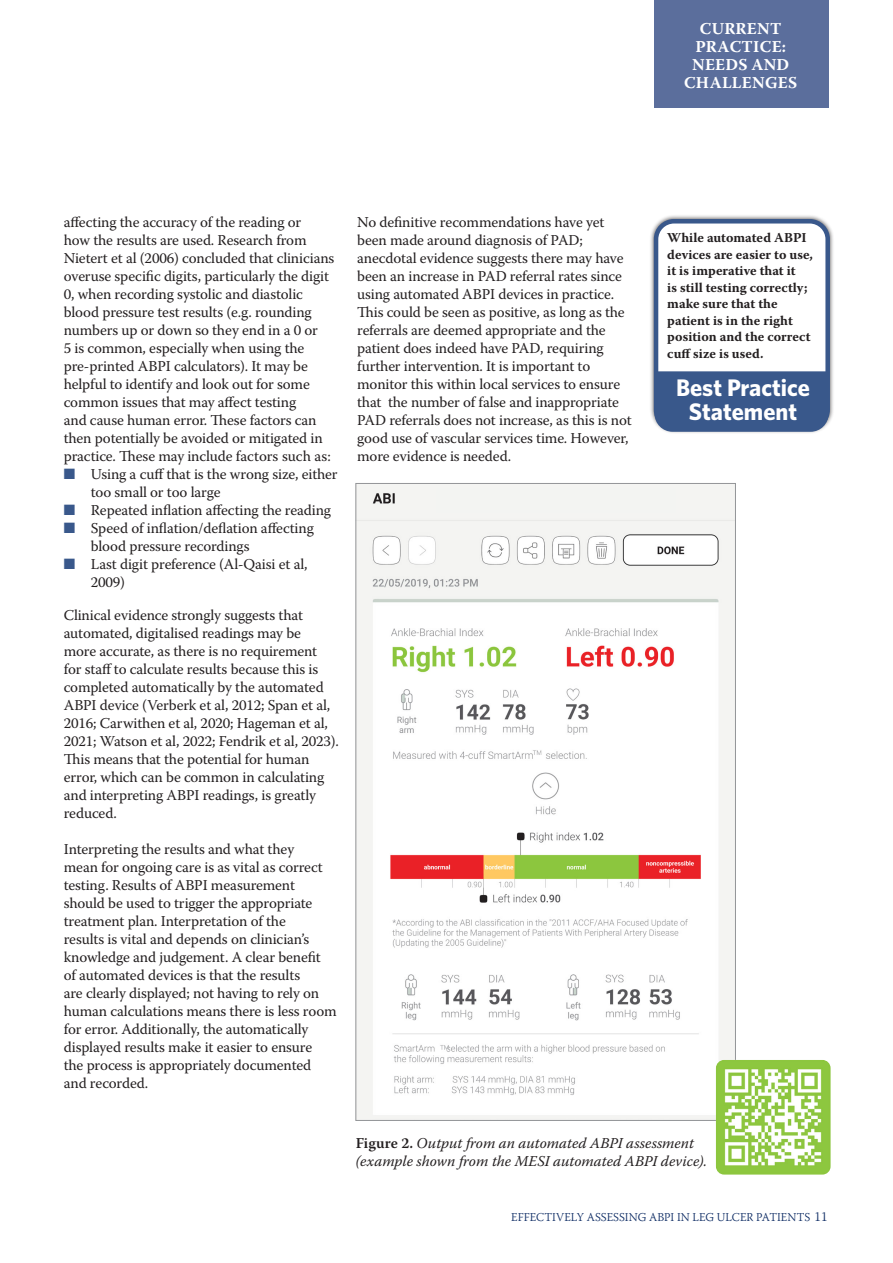
<style>
.page{position:relative;width:893px;height:1263px;background:#fff}
.page>*{position:absolute;margin:0;border:0;box-sizing:border-box;transform-origin:0 0}
.t1{font:700 24px/24px "Whitney";color:#fff;text-align:center}
.Paragraph_Style_1{font:700 16.5px/18px "Warnock Pro";letter-spacing:.02em;color:#fff;text-align:center}
.box_bullets_black{font:15px/18px "Warnock Pro";letter-spacing:-.01em;color:#231f20}
.t2{font:italic 15px/18px "Warnock Pro";color:#231f20}
.Box_text{font:700 13.5px/16.5px "Warnock Pro";color:#231f20}
.t3{font:300 12px "Warnock Pro";color:#0f2d65}
.s1{color:#39588b}
.s2{font-weight:600;font-style:normal}
.s3{font-size:13.5px}
</style>
<div class="page">
<div style="left:654px;top:0;width:174px;height:107px;background:#5b6e9c"></div>
<div style="left:649px;top:214px;width:185px;height:221px;background:#231f20;opacity:.75"></div>
<div style="left:656px;top:221px;width:172px;height:207px;background:#fff;border-radius:18px"></div>
<div style="left:654px;top:219px;width:176px;height:211px;border:4px solid #39588b;border-radius:18px"></div>
<div style="left:654px;top:371px;width:175px;height:61px;background:#39588b"></div>
<img style="left:358px;top:485px;width:376px;height:634px">
<img style="left:716px;top:1060px;width:115px;height:115px">
<div style="left:436px;top:488px;width:239px;height:25px;background:#f3f4f2"></div>
<p class="Paragraph_Style_1" style="left:684px;top:20px;width:115px">CURRENT<br>PRACTICE:<br>NEEDS AND<br>CHALLENGES</p>
<p class="box_bullets_black" style="left:64px;top:213px;width:272px">affecting the accuracy of the reading or<br>how the results are used. Research from Nietert et al (2006) concluded that clinicians overuse specific digits, particularly the digit 0, when recording systolic and diastolic blood pressure test results (e.g. rounding numbers up or down so they end in a 0 or<br>5 is common, especially when using the pre-printed ABPI calculators). It may be helpful to identify and look out for some common issues that may affect testing<br>and cause human error. These factors can then potentially be avoided or mitigated in practice. These may include factors such as:</p>
<p class="box_bullets_black" style="left:91px;top:465px;width:248px;text-indent:-27px"><span class="s1">■</span> Using a cuff that is the wrong size, either too small or too large</p>
<p class="box_bullets_black" style="left:64px;top:501px;width:269px"><span class="s1">■</span> Repeated inflation affecting the reading</p>
<p class="box_bullets_black" style="left:91px;top:519px;width:225px;text-indent:-27px"><span class="s1">■</span> Speed of inflation/deflation affecting blood pressure recordings</p>
<p class="box_bullets_black" style="left:91px;top:555px;width:218px;text-indent:-27px"><span class="s1">■</span> Last digit preference (Al-Qaisi et al,<br>2009)</p>
<p class="box_bullets_black" style="left:64px;top:606px;width:277px">Clinical evidence strongly suggests that automated, digitalised readings may be<br>more accurate, as there is no requirement<br>for staff to calculate results because this is completed automatically by the automated ABPI device (Verberk et al, 2012; Span et al, 2016; Carwithen et al, 2020; Hageman et al, 2021; Watson et al, 2022; Fendrik et al, 2023).<br>This means that the potential for human error, which can be common in calculating and interpreting ABPI readings, is greatly reduced.</p>
<p class="box_bullets_black" style="left:64px;top:840px;width:274px">Interpreting the results and what they<br>mean for ongoing care is as vital as correct testing. Results of ABPI measurement should be used to trigger the appropriate treatment plan. Interpretation of the<br>results is vital and depends on clinician’s knowledge and judgement. A clear benefit of automated devices is that the results<br>are clearly displayed; not having to rely on human calculations means there is less room for error. Additionally, the automatically displayed results make it easier to ensure<br>the process is appropriately documented and recorded.</p>
<p class="box_bullets_black" style="left:357px;top:213px;width:276px">No definitive recommendations have yet been made around diagnosis of PAD; anecdotal evidence suggests there may have been an increase in PAD referral rates since using automated ABPI devices in practice.<br>This could be seen as positive, as long as the referrals are deemed appropriate and the patient does indeed have PAD, requiring further intervention. It is important to monitor this within local services to ensure that the number of false and inappropriate PAD referrals does not increase, as this is not good use of vascular services time. However, more evidence is needed.</p>
<p class="Box_text" style="left:667px;top:230px;width:147px">While automated ABPI devices are easier to use, it is imperative that it<br>is still testing correctly; make sure that the patient is in the right position and the correct cuff size is used.</p>
<p class="t1" style="left:676px;top:375px;width:135px">Best Practice<br>Statement</p>
<p class="t2" style="left:356px;top:1133px;width:353px"><span class="s2">Figure 2.</span> Output from an automated ABPI assessment (example shown from the MESI automated ABPI device).</p>
<p class="t3" style="left:511px;top:1210px;width:318px">EFFECTIVELY ASSESSING ABPI IN LEG ULCER PATIENTS <span class="s3">11</span></p>
</div>
